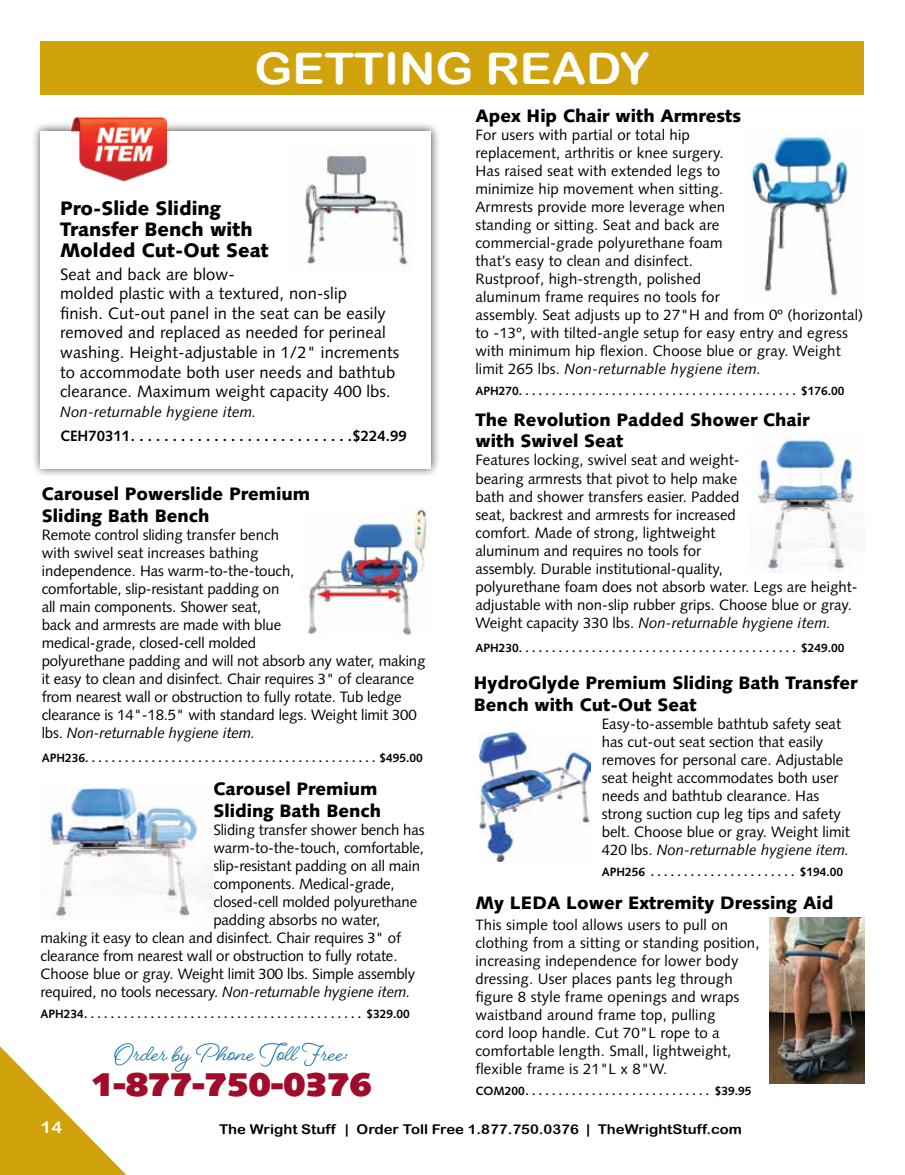
<style>
.page{position:relative;width:905px;height:1175px;background:#fff}
.page>*{position:absolute;margin:0;border:0;box-sizing:border-box;transform-origin:0 0}
.t1{font:43.5px "Arial Rounded MT Bold";color:#fff;scale:1.1 1}
.t2{font:900 32.85px "Syntax LT Std";color:#a00c29}
.t3{font:700 25.8px "Beloved Script";color:#0062a3}
.t4{font:900 19.5px/21px "Syntax LT Std";color:#000}
.t5{font:900 18px/21.6px "Syntax LT Std";color:#000}
.t6{font:16.5px/19.5px "Syntax LT Std";letter-spacing:.01em;color:#000}
.t7{font:16.5px "Arial Rounded MT Bold";color:#fff;scale:1.1 1}
.t8{font:15px/18px "Syntax LT Std";color:#000}
.t9{font:700 15px "Syntax LT Std";color:#000}
.t10{font:italic 15px "Syntax LT Std";letter-spacing:.01em;color:#000}
.t11{font:13.5px "Arial Rounded MT Bold";color:#000;scale:1.1 1}
.t12{font:700 12px "Syntax LT Std";color:#000}
.s1{font-style:italic}
</style>
<div class="page">
<svg style="left:0;top:1046px;width:126px;height:128px"></svg>
<div style="left:41px;top:42px;width:822px;height:53px;background:#d0a20b"></div>
<img style="left:42px;top:787px;width:171px;height:131px">
<img style="left:479px;top:732px;width:111px;height:129px">
<img style="left:303px;top:508px;width:124px;height:127px">
<img style="left:746px;top:131px;width:102px;height:165px">
<img style="left:750px;top:433px;width:104px;height:139px">
<div style="left:31px;top:121px;width:409px;height:357px;background:#000;opacity:.75"></div>
<div style="left:41px;top:131px;width:389px;height:337px;background:#fff"></div>
<img style="left:70px;top:116px;width:96px;height:65px">
<img style="left:305px;top:151px;width:105px;height:114px">
<img style="left:769px;top:917px;width:95px;height:166px">
<h1 class="t1" style="left:254px;top:43px;width:361px">GETTING READY</h1>
<h3 class="t4" style="left:60px;top:198px;width:210px">Pro-Slide Sliding<br>Transfer Bench with<br>Molded Cut-Out Seat</h3>
<p class="t6" style="left:60px;top:264px;width:341px">Seat and back are blow-<br>molded plastic with a textured, non-slip<br>finish. Cut-out panel in the seat can be easily removed and replaced as needed for perineal washing. Height-adjustable in 1/2" increments to accommodate both user needs and bathtub clearance. Maximum weight capacity 400 lbs.</p>
<p class="t10" style="left:60px;top:402px;width:198px">Non-returnable hygiene item.</p>
<p class="t9" style="left:60px;top:427px;width:348px">CEH70311 . . . . . . . . . . . . . . . . . . . . . . . . . . $224.99</p>
<p class="t5" style="left:42px;top:483px;width:270px">Carousel Powerslide Premium<br>Sliding Bath Bench</p>
<p class="t8" style="left:42px;top:525px;width:385px">Remote control sliding transfer bench<br>with swivel seat increases bathing<br>independence. Has warm-to-the-touch,<br>comfortable, slip-resistant padding on<br>all main components. Shower seat,<br>back and armrests are made with blue<br>medical-grade, closed-cell molded<br>polyurethane padding and will not absorb any water, making it easy to clean and disinfect. Chair requires 3" of clearance from nearest wall or obstruction to fully rotate. Tub ledge clearance is 14"-18.5" with standard legs. Weight limit 300 lbs. <span class="s1">Non-returnable hygiene item.</span></p>
<p class="t12" style="left:42px;top:750px;width:382px">APH236 . . . . . . . . . . . . . . . . . . . . . . . . . . . . . . . . . . . . . . . . . . . . $495.00</p>
<p class="t5" style="left:213px;top:778px;width:169px">Carousel Premium<br>Sliding Bath Bench</p>
<p class="t8" style="left:213px;top:820px;width:213px">Sliding transfer shower bench has</p>
<p class="t8" style="left:213px;top:838px;width:212px">warm-to-the-touch, comfortable,</p>
<p class="t8" style="left:213px;top:856px;width:208px">slip-resistant padding on all main</p>
<p class="t8" style="left:213px;top:874px;width:183px">components. Medical-grade,</p>
<p class="t8" style="left:213px;top:892px;width:205px">closed-cell molded polyurethane</p>
<p class="t8" style="left:213px;top:910px;width:168px">padding absorbs no water,</p>
<p class="t8" style="left:41px;top:928px;width:362px">making it easy to clean and disinfect. Chair requires 3" of</p>
<p class="t8" style="left:41px;top:946px;width:358px">clearance from nearest wall or obstruction to fully rotate.</p>
<p class="t8" style="left:41px;top:964px;width:376px">Choose blue or gray. Weight limit 300 lbs. Simple assembly</p>
<p class="t8" style="left:41px;top:982px;width:371px">required, no tools necessary. <span class="s1">Non-returnable hygiene item.</span></p>
<p class="t12" style="left:41px;top:1007px;width:370px">APH234 . . . . . . . . . . . . . . . . . . . . . . . . . . . . . . . . . . . . . . . . . . $329.00</p>
<h3 class="t3" style="left:115px;top:1036px;width:235px">Order by Phone Toll Free:</h3>
<h2 class="t2" style="left:91px;top:1065px;width:281px">1-877-750-0376</h2>
<p class="t5" style="left:475px;top:105px;width:267px">Apex Hip Chair with Armrests</p>
<p class="t8" style="left:475px;top:125px;width:389px">For users with partial or total hip<br>replacement, arthritis or knee surgery.<br>Has raised seat with extended legs to<br>minimize hip movement when sitting.<br>Armrests provide more leverage when<br>standing or sitting. Seat and back are<br>commercial-grade polyurethane foam<br>that’s easy to clean and disinfect.<br>Rustproof, high-strength, polished<br>aluminum frame requires no tools for<br>assembly. Seat adjusts up to 27"H and from 0º (horizontal) to -13º, with tilted-angle setup for easy entry and egress with minimum hip flexion. Choose blue or gray. Weight limit 265 lbs. <span class="s1">Non-returnable hygiene item.</span></p>
<p class="t12" style="left:475px;top:383px;width:370px">APH270 . . . . . . . . . . . . . . . . . . . . . . . . . . . . . . . . . . . . . . . . . . $176.00</p>
<p class="t5" style="left:475px;top:409px;width:336px">The Revolution Padded Shower Chair with Swivel Seat</p>
<p class="t8" style="left:475px;top:451px;width:383px">Features locking, swivel seat and weight-<br>bearing armrests that pivot to help make<br>bath and shower transfers easier. Padded<br>seat, backrest and armrests for increased<br>comfort. Made of strong, lightweight<br>aluminum and requires no tools for<br>assembly. Durable institutional-quality,<br>polyurethane foam does not absorb water. Legs are height&shy;adjustable with non-slip rubber grips. Choose blue or gray.<br>Weight capacity 330 lbs. <span class="s1">Non-returnable hygiene item.</span></p>
<p class="t12" style="left:475px;top:640px;width:371px">APH230 . . . . . . . . . . . . . . . . . . . . . . . . . . . . . . . . . . . . . . . . . . $249.00</p>
<p class="t5" style="left:474px;top:672px;width:385px">HydroGlyde Premium Sliding Bath Transfer<br>Bench with Cut-Out Seat</p>
<p class="t8" style="left:601px;top:714px;width:250px">Easy-to-assemble bathtub safety seat has cut-out seat section that easily removes for personal care. Adjustable seat height accommodates both user needs and bathtub clearance. Has strong suction cup leg tips and safety belt. Choose blue or gray. Weight limit 420 lbs. <span class="s1">Non-returnable hygiene item.</span></p>
<p class="t12" style="left:601px;top:864px;width:243px">APH256 . . . . . . . . . . . . . . . . . . . . . . $194.00</p>
<p class="t5" style="left:475px;top:891px;width:359px">My LEDA Lower Extremity Dressing Aid</p>
<p class="t8" style="left:475px;top:915px;width:286px">This simple tool allows users to pull on clothing from a sitting or standing position, increasing independence for lower body dressing. User places pants leg through figure 8 style frame openings and wraps waistband around frame top, pulling<br>cord loop handle. Cut 70"L rope to a comfortable length. Small, lightweight, flexible frame is 21"L x 8"W.</p>
<p class="t12" style="left:475px;top:1083px;width:277px">COM200 . . . . . . . . . . . . . . . . . . . . . . . . . . . . $39.95</p>
<p class="t7" style="left:41px;top:1116px;width:21px">14</p>
<p class="t11" style="left:219px;top:1120px;width:477px">The Wright Stuff | Order Toll Free 1.877.750.0376 | TheWrightStuff.com</p>
</div>
